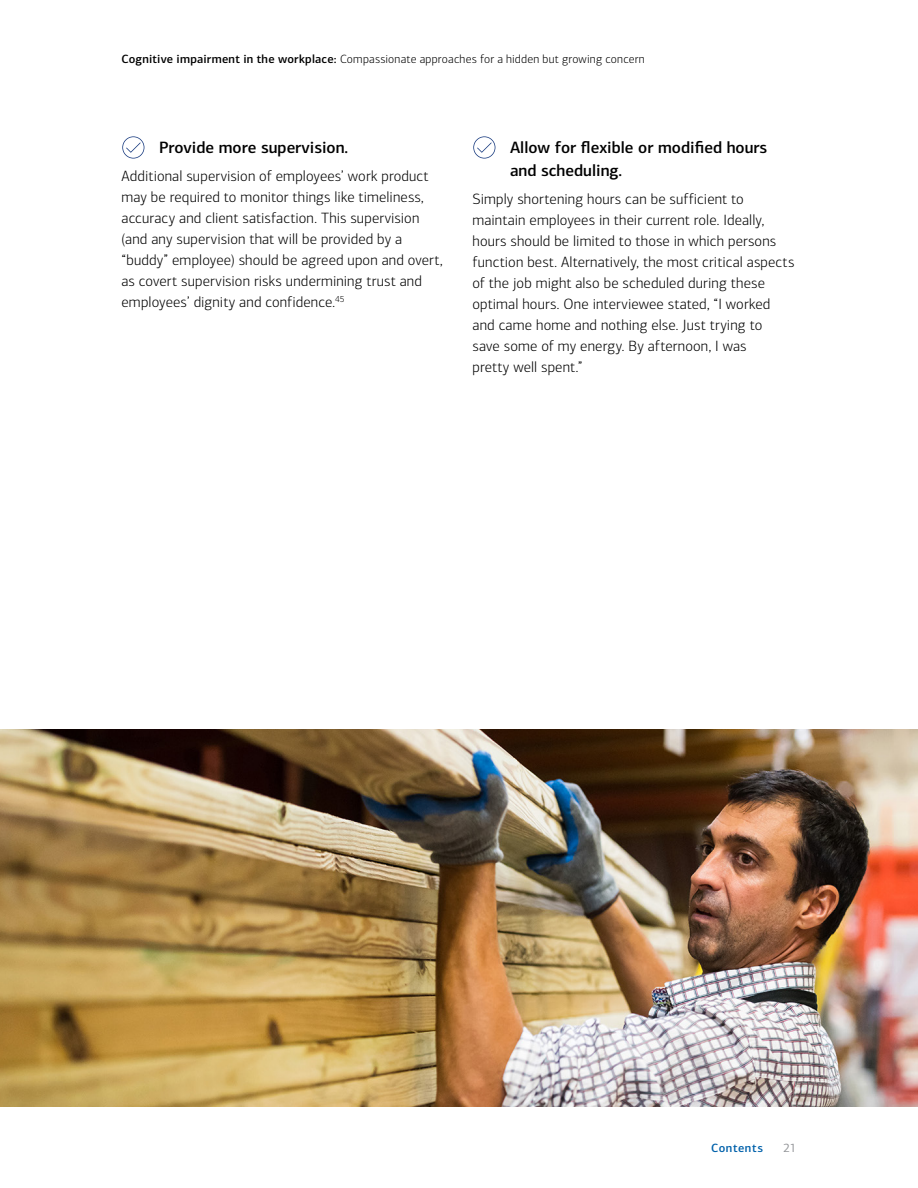
<style>
.page{position:relative;width:918px;height:1188px;background:#fff}
.page>*{position:absolute;margin:0;border:0;box-sizing:border-box;transform-origin:0 0}
.t1{font:500 16.5px/22.5px "Connections";color:#000}
.t2{font:300 15px/21px "Connections";letter-spacing:.01em;color:#000}
.t3{font:300 12px "Connections";letter-spacing:.02em;color:#000}
.t4{font:500 12px "Connections";letter-spacing:.05em;color:#0061aa}
.t5{font:12px "Connections";color:#939598}
.s1{font-weight:500}
</style>
<div class="page">
<svg style="left:122px;top:136px;width:22px;height:23px"></svg>
<svg style="left:473px;top:136px;width:22px;height:23px"></svg>
<img style="left:0;top:729px;width:918px;height:378px">
<p class="t3" style="left:122px;top:52px;width:525px"><span class="s1">Cognitive impairment in the workplace:</span> Compassionate approaches for a hidden but growing concern</p>
<h4 class="t1" style="left:159px;top:136px;width:191px">Provide more supervision.</h4>
<p class="t2" style="left:122px;top:166px;width:323px">Additional supervision of employees’ work product may be required to monitor things like timeliness, accuracy and client satisfaction. This supervision (and any supervision that will be provided by a “buddy” employee) should be agreed upon and overt, as covert supervision risks undermining trust and employees’ dignity and confidence.<sup>45</sup></p>
<h4 class="t1" style="left:510px;top:136px;width:259px">Allow for flexible or modified hours and scheduling.</h4>
<p class="t2" style="left:472px;top:188px;width:323px">Simply shortening hours can be sufficient to maintain employees in their current role. Ideally, hours should be limited to those in which persons function best. Alternatively, the most critical aspects of the job might also be scheduled during these optimal hours. One interviewee stated, “I worked and came home and nothing else. Just trying to<br>save some of my energy. By afternoon, I was<br>pretty well spent.”</p>
<p class="t4" style="left:711px;top:1140px;width:53px">Contents</p>
<p class="t5" style="left:784px;top:1141px;width:14px">21</p>
</div>
